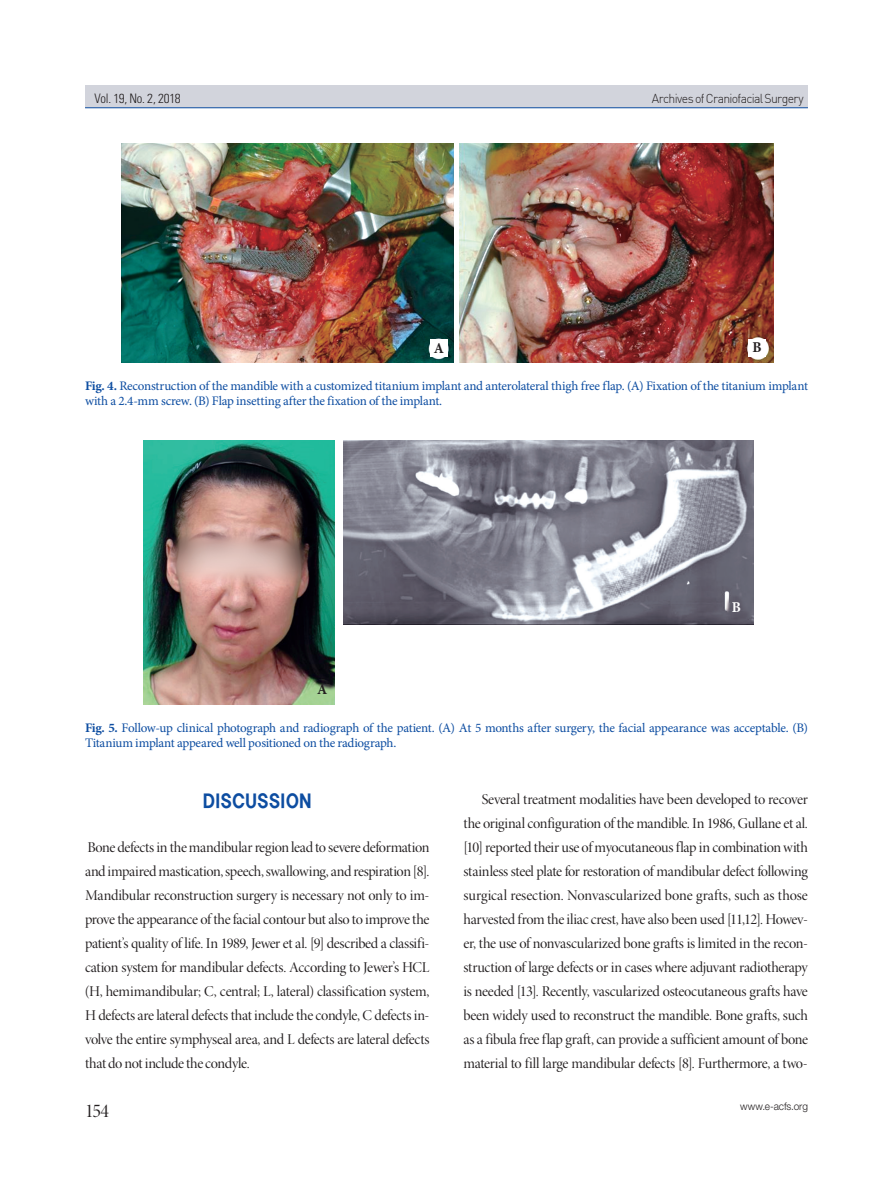
<style>
.page{position:relative;width:893px;height:1191px;background:#fff}
.page>*{position:absolute;margin:0;border:0;box-sizing:border-box;transform-origin:0 0}
.t1{font:19.5px "Minion Pro Disp";color:#231f20;scale:.96 1}
.서론{font:18.75px "Korean GHD B";letter-spacing:.04em;color:#0d4da1;scale:.86 1}
.한글본문{font:15px/24px "Minion Pro Disp";letter-spacing:-.025em;color:#231f20;text-align:justify}
.Fig{font:700 15px "Minion Pro";color:#231f20;scale:.96 1}
.Fig-2{font:700 15px "Minion Pro";color:#fff;scale:.96 1}
.Fig-3{font:13.05px/14.5px "Minion Pro";letter-spacing:-.02em;color:#0d4da1}
.t2{font:300 condensed 13.05px "Univers";letter-spacing:-.015em;color:#231f20;scale:.96 1}
.t3{font:300 12.75px "DIN";letter-spacing:-.055em;color:#231f20;scale:.96 1}
.t4{font:300 10.5px "Helvetica Neue LT Std";letter-spacing:-.005em;color:#231f20;scale:.96 1}
.s1{font-weight:700}
</style>
<div class="page">
<div style="left:85px;top:85px;width:723px;height:22px;background:#d2d4dc"></div>
<hr style="left:85px;top:107px;width:723px;height:1px;background:#0d4da1">
<img style="left:144px;top:440px;width:190px;height:264px">
<img style="left:343px;top:440px;width:410px;height:184px">
<img style="left:122px;top:144px;width:331px;height:218px">
<img style="left:460px;top:144px;width:313px;height:218px">
<div style="left:431px;top:339px;width:17px;height:17px;background:#fff"></div>
<div style="left:748px;top:339px;width:17px;height:17px;background:#fff"></div>
<p class="t2" style="left:95px;top:91px;width:91px">Vol. 19, No. 2, 2018</p>
<p class="t3" style="left:652px;top:90px;width:160px">Archives of Craniofacial Surgery</p>
<p class="Fig" style="left:434px;top:337px;width:12px">A</p>
<p class="Fig" style="left:752px;top:337px;width:11px">B</p>
<p class="Fig-3" style="left:85px;top:379px;width:724px"><span class="s1">Fig. 4.</span> Reconstruction of the mandible with a customized titanium implant and anterolateral thigh free flap. (A) Fixation of the titanium implant with a 2.4-mm screw. (B) Flap insetting after the fixation of the implant.</p>
<p class="Fig" style="left:317px;top:679px;width:12px">A</p>
<p class="Fig-2" style="left:732px;top:597px;width:11px">B</p>
<p class="Fig-3" style="left:85px;top:721px;width:724px"><span class="s1">Fig. 5.</span> Follow-up clinical photograph and radiograph of the patient. (A) At 5 months after surgery, the facial appearance was acceptable. (B)<br>Titanium implant appeared well positioned on the radiograph.</p>
<p class="서론" style="left:203px;top:791px;width:127px">DISCUSSION</p>
<p class="한글본문" style="left:85px;top:836px;width:346px">Bone defects in the mandibular region lead to severe deformation and impaired mastication, speech, swallowing, and respiration [8].<br>Mandibular reconstruction surgery is necessary not only to im&shy;prove the appearance of the facial contour but also to improve the patient’s quality of life. In 1989, Jewer et al. [9] described a classifi&shy;cation system for mandibular defects. According to Jewer’s HCL (H, hemimandibular; C, central; L, lateral) classification system, H defects are lateral defects that include the condyle, C defects in&shy;volve the entire symphyseal area, and L defects are lateral defects that do not include the condyle.</p>
<h1 class="t1" style="left:85px;top:1099px;width:27px">154</h1>
<p class="한글본문" style="left:463px;top:788px;width:346px;text-indent:18px">Several treatment modalities have been developed to recover the original configuration of the mandible. In 1986, Gullane et al. [10] reported their use of myocutaneous flap in combination with stainless steel plate for restoration of mandibular defect following surgical resection. Nonvascularized bone grafts, such as those harvested from the iliac crest, have also been used [11,12]. Howev&shy;er, the use of nonvascularized bone grafts is limited in the recon&shy;struction of large defects or in cases where adjuvant radiotherapy is needed [13]. Recently, vascularized osteocutaneous grafts have been widely used to reconstruct the mandible. Bone grafts, such as a fibula free flap graft, can provide a sufficient amount of bone material to fill large mandibular defects [8]. Furthermore, a two-</p>
<p class="t4" style="left:740px;top:1100px;width:72px">www.e-acfs.org</p>
</div>
